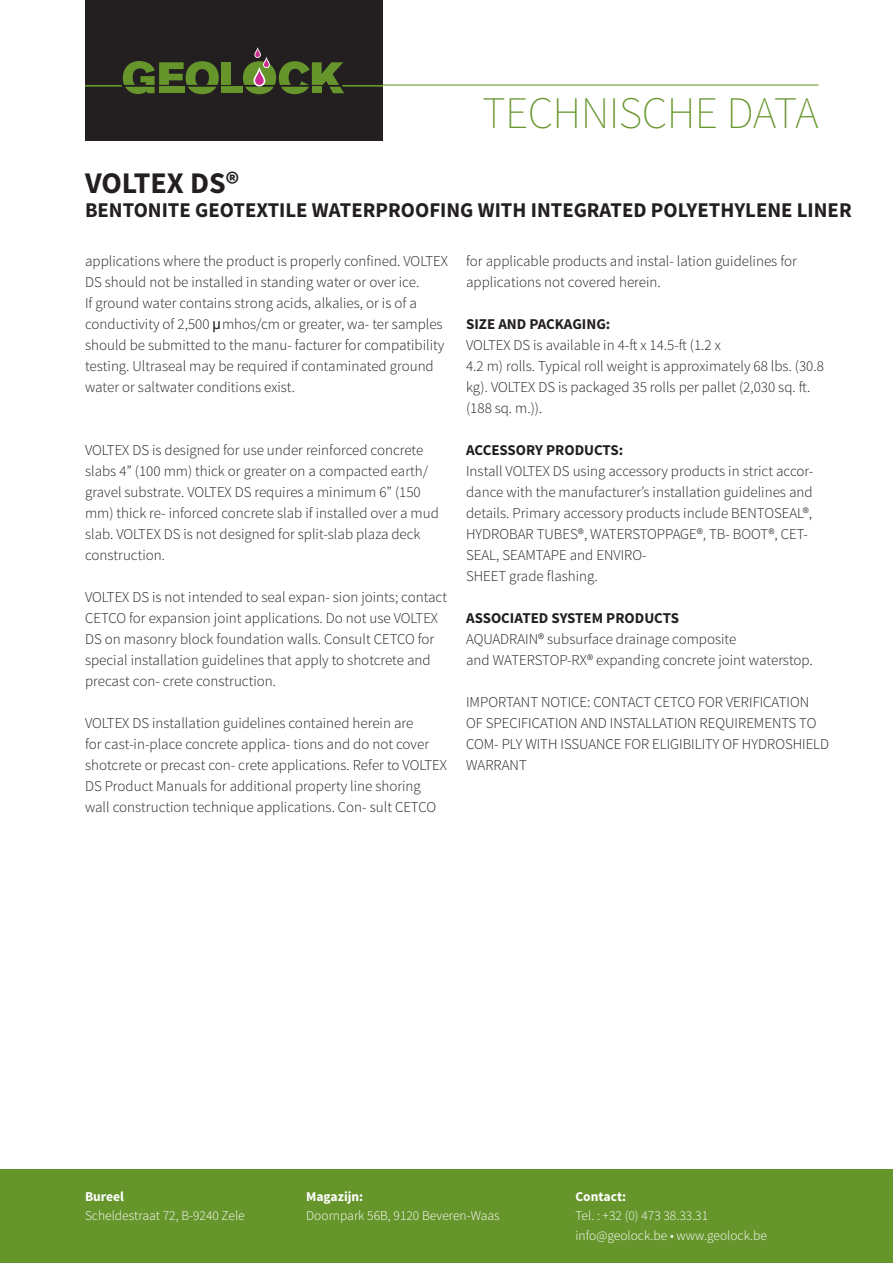
<style>
.page{position:relative;width:893px;height:1263px;background:#fff}
.page>*{position:absolute;margin:0;border:0;box-sizing:border-box;transform-origin:0 0}
.t1{font:200 45px "Source Sans Pro";color:#66952c}
.t2{font:700 30px "Source Sans Pro";color:#231f20}
.t3{font:700 21px "Source Sans Pro";color:#231f20}
.t4{font:300 15px/21px "Source Sans Pro";color:#231f20}
.t5{font:700 15px "Source Sans Pro";color:#231f20}
.t6{font:300 13.5px/19.5px "Source Sans Pro";color:#fff}
.t7{font:700 13.5px "Source Sans Pro";color:#fff}
</style>
<div class="page">
<div style="left:85px;top:0;width:298px;height:140px;background:#231f20"></div>
<div style="left:221px;top:62px;width:10px;height:23px;background:#66952c"></div>
<div style="left:221px;top:87px;width:22px;height:6px;background:#66952c"></div>
<svg style="left:85px;top:61px;width:134px;height:33px"></svg>
<svg style="left:243px;top:61px;width:140px;height:33px"></svg>
<svg style="left:263px;top:57px;width:7px;height:11px"></svg>
<svg style="left:264px;top:59px;width:5px;height:8px"></svg>
<svg style="left:253px;top:67px;width:12px;height:20px"></svg>
<svg style="left:255px;top:71px;width:9px;height:14px"></svg>
<svg style="left:254px;top:47px;width:7px;height:11px"></svg>
<svg style="left:255px;top:49px;width:5px;height:8px"></svg>
<div style="left:0;top:1169px;width:893px;height:94px;background:#66952c"></div>
<hr style="left:383px;top:85px;width:436px;height:1px;background:#66952c">
<h1 class="t1" style="left:482px;top:86px;width:338px">TECHNISCHE DATA</h1>
<p class="t2" style="left:85px;top:163px;width:156px">VOLTEX DS®</p>
<p class="t3" style="left:85px;top:196px;width:768px">BENTONITE GEOTEXTILE WATERPROOFING WITH INTEGRATED POLYETHYLENE LINER</p>
<p class="t4" style="left:85px;top:251px;width:364px">applications where the product is properly confined. VOLTEX DS should not be installed in standing water or over ice.<br>If ground water contains strong acids, alkalies, or is of a conductivity of 2,500 μmhos/cm or greater, wa- ter samples should be submitted to the manu- facturer for compatibility testing. Ultraseal may be required if contaminated ground water or saltwater conditions exist.</p>
<p class="t4" style="left:85px;top:440px;width:355px">VOLTEX DS is designed for use under reinforced concrete slabs 4” (100 mm) thick or greater on a compacted earth/ gravel substrate. VOLTEX DS requires a minimum 6” (150 mm) thick re- inforced concrete slab if installed over a mud slab. VOLTEX DS is not designed for split-slab plaza deck construction.</p>
<p class="t4" style="left:85px;top:587px;width:363px">VOLTEX DS is not intended to seal expan- sion joints; contact CETCO for expansion joint applications. Do not use VOLTEX DS on masonry block foundation walls. Consult CETCO for special installation guidelines that apply to shotcrete and precast con- crete construction.</p>
<p class="t4" style="left:85px;top:713px;width:363px">VOLTEX DS installation guidelines contained herein are<br>for cast-in-place concrete applica- tions and do not cover shotcrete or precast con- crete applications. Refer to VOLTEX DS Product Manuals for additional property line shoring wall construction technique applications. Con- sult CETCO</p>
<p class="t4" style="left:466px;top:251px;width:332px">for applicable products and instal- lation guidelines for applications not covered herein.</p>
<p class="t5" style="left:466px;top:315px;width:146px">SIZE AND PACKAGING:</p>
<p class="t4" style="left:466px;top:335px;width:256px">VOLTEX DS is available in 4-ft x 14.5-ft (1.2 x</p>
<p class="t4" style="left:466px;top:356px;width:359px">4.2 m) rolls. Typical roll weight is approximately 68 lbs. (30.8 kg). VOLTEX DS is packaged 35 rolls per pallet (2,030 sq. ft. (188 sq. m.)).</p>
<p class="t5" style="left:466px;top:441px;width:159px">ACCESSORY PRODUCTS:</p>
<p class="t4" style="left:466px;top:461px;width:349px">Install VOLTEX DS using accessory products in strict accor&shy;dance with the manufacturer’s installation guidelines and details. Primary accessory products include BENTOSEAL®, HYDROBAR TUBES®, WATERSTOPPAGE®, TB- BOOT®, CET-SEAL, SEAMTAPE and ENVIRO-</p>
<p class="t4" style="left:466px;top:566px;width:133px">SHEET grade flashing.</p>
<p class="t5" style="left:466px;top:609px;width:214px">ASSOCIATED SYSTEM PRODUCTS</p>
<p class="t4" style="left:466px;top:629px;width:272px">AQUADRAIN® subsurface drainage composite</p>
<p class="t4" style="left:466px;top:650px;width:348px">and WATERSTOP-RX® expanding concrete joint waterstop.</p>
<p class="t4" style="left:466px;top:692px;width:365px">IMPORTANT NOTICE: CONTACT CETCO FOR VERIFICATION OF SPECIFICATION AND INSTALLATION REQUIREMENTS TO COM- PLY WITH ISSUANCE FOR ELIGIBILITY OF HYDROSHIELD WARRANT</p>
<p class="t7" style="left:85px;top:1188px;width:40px">Bureel</p>
<p class="t6" style="left:85px;top:1206px;width:161px">Scheldestraat 72, B-9240 Zele</p>
<p class="t7" style="left:306px;top:1188px;width:59px">Magazijn:</p>
<p class="t6" style="left:306px;top:1206px;width:195px">Doornpark 56B, 9120 Beveren-Waas</p>
<p class="t7" style="left:575px;top:1188px;width:52px">Contact:</p>
<p class="t6" style="left:575px;top:1206px;width:193px">Tel. : +32 (0) 473 38.33.31 info@geolock.be • www.geolock.be</p>
</div>
